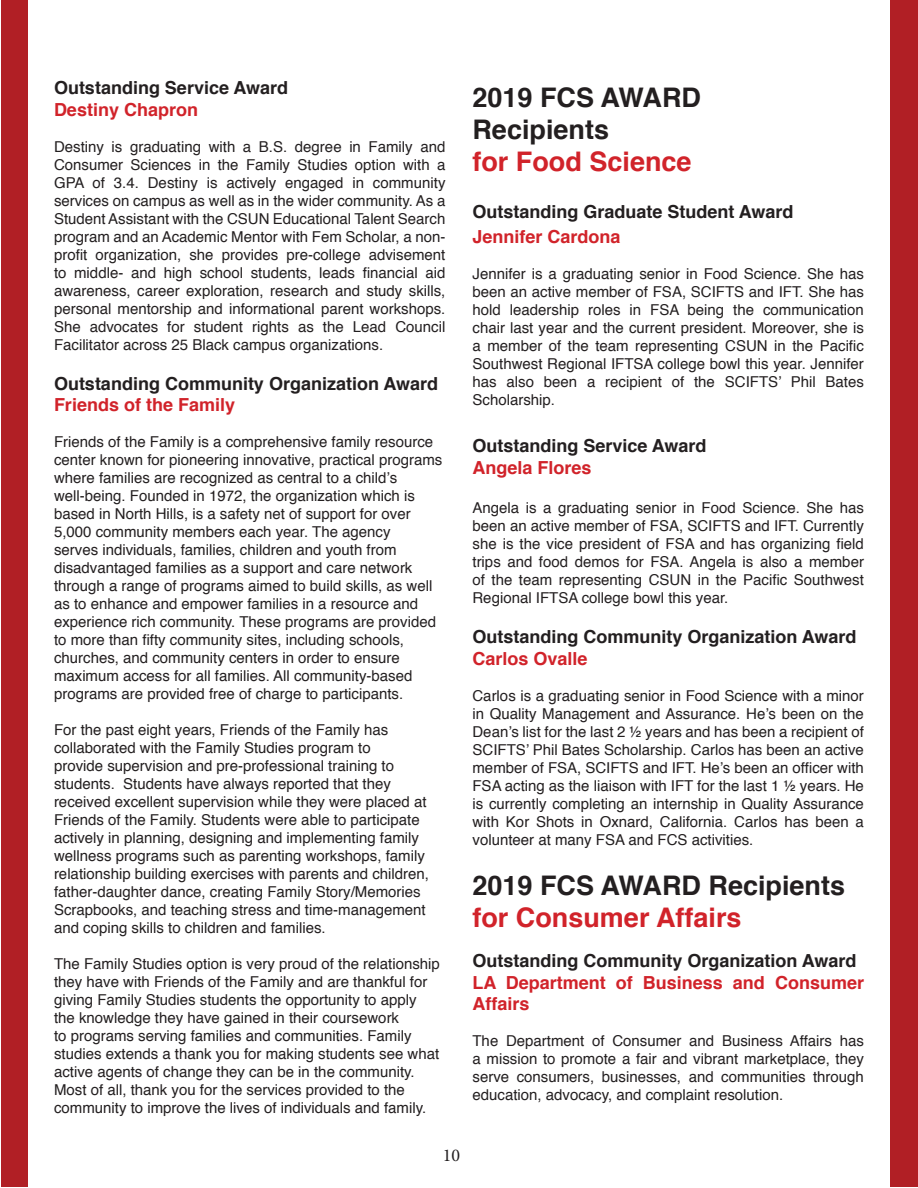
<style>
.page{position:relative;width:918px;height:1188px;background:#fff}
.page>*{position:absolute;margin:0;border:0;box-sizing:border-box;transform-origin:0 0}
.t1{font:700 27px/32.4px "Helvetica";color:#231f20}
.t2{font:700 27px "Helvetica";color:#d1232a}
.t3{font:700 18px "Helvetica";color:#231f20}
.t4{font:700 18px/21.6px "Helvetica";color:#d1232a}
.t5{font:18px "Minion Pro";color:#231f20}
.t6{font:15px/18px "Helvetica";color:#231f20;text-align:justify}
</style>
<div class="page">
<div style="left:1px;top:1px;width:27px;height:1186px;background:#b11f25"></div>
<div style="left:890px;top:1px;width:27px;height:1186px;background:#b11f25"></div>
<hr style="left:916px;top:1px;width:2px;height:1186px;background:#b11f25">
<p class="t3" style="left:54px;top:73px;width:236px">Outstanding Service Award</p>
<p class="t4" style="left:54px;top:99px;width:146px">Destiny Chapron</p>
<p class="t6" style="left:54px;top:138px;width:393px">Destiny is graduating with a B.S. degree in Family and Consumer Sciences in the Family Studies option with a GPA of 3.4. Destiny is actively engaged in community services on campus as well as in the wider community. As a Student Assistant with the CSUN Educational Talent Search program and an Academic Mentor with Fem Scholar, a non&shy;profit organization, she provides pre-college advisement to middle- and high school students, leads financial aid awareness, career exploration, research and study skills, personal mentorship and informational parent workshops.<br>She advocates for student rights as the Lead Council Facilitator across 25 Black campus organizations.</p>
<p class="t3" style="left:54px;top:369px;width:386px">Outstanding Community Organization Award</p>
<p class="t4" style="left:54px;top:394px;width:183px">Friends of the Family</p>
<p class="t6" style="left:54px;top:433px;width:390px;text-align:left">Friends of the Family is a comprehensive family resource center known for pioneering innovative, practical programs where families are recognized as central to a child’s well-being. Founded in 1972, the organization which is based in North Hills, is a safety net of support for over 5,000 community members each year. The agency<br>serves individuals, families, children and youth from disadvantaged families as a support and care network through a range of programs aimed to build skills, as well as to enhance and empower families in a resource and experience rich community. These programs are provided to more than fifty community sites, including schools, churches, and community centers in order to ensure maximum access for all families. All community-based programs are provided free of charge to participants.</p>
<p class="t6" style="left:54px;top:721px;width:377px;text-align:left">For the past eight years, Friends of the Family has collaborated with the Family Studies program to<br>provide supervision and pre-professional training to students. Students have always reported that they received excellent supervision while they were placed at Friends of the Family. Students were able to participate actively in planning, designing and implementing family wellness programs such as parenting workshops, family relationship building exercises with parents and children, father-daughter dance, creating Family Story/Memories Scrapbooks, and teaching stress and time-management and coping skills to children and families.</p>
<p class="t6" style="left:54px;top:955px;width:387px;text-align:left">The Family Studies option is very proud of the relationship they have with Friends of the Family and are thankful for giving Family Studies students the opportunity to apply the knowledge they have gained in their coursework<br>to programs serving families and communities. Family studies extends a thank you for making students see what active agents of change they can be in the community.<br>Most of all, thank you for the services provided to the community to improve the lives of individuals and family.</p>
<h1 class="t1" style="left:472px;top:81px;width:230px">2019 FCS AWARD<br>Recipients</h1>
<h1 class="t2" style="left:472px;top:140px;width:221px">for Food Science</h1>
<p class="t3" style="left:472px;top:197px;width:323px">Outstanding Graduate Student Award</p>
<p class="t4" style="left:472px;top:227px;width:150px">Jennifer Cardona</p>
<p class="t6" style="left:472px;top:266px;width:393px">Jennifer is a graduating senior in Food Science. She has been an active member of FSA, SCIFTS and IFT. She has hold leadership roles in FSA being the communication chair last year and the current president. Moreover, she is a member of the team representing CSUN in the Pacific Southwest Regional IFTSA college bowl this year. Jennifer has also been a recipient of the SCIFTS’ Phil Bates Scholarship.</p>
<p class="t3" style="left:472px;top:431px;width:236px">Outstanding Service Award</p>
<p class="t4" style="left:472px;top:457px;width:121px">Angela Flores</p>
<p class="t6" style="left:472px;top:500px;width:393px">Angela is a graduating senior in Food Science. She has been an active member of FSA, SCIFTS and IFT. Currently she is the vice president of FSA and has organizing field trips and food demos for FSA. Angela is also a member of the team representing CSUN in the Pacific Southwest Regional IFTSA college bowl this year.</p>
<p class="t3" style="left:472px;top:622px;width:386px">Outstanding Community Organization Award</p>
<p class="t4" style="left:472px;top:648px;width:117px">Carlos Ovalle</p>
<p class="t6" style="left:472px;top:687px;width:393px">Carlos is a graduating senior in Food Science with a minor in Quality Management and Assurance. He’s been on the Dean’s list for the last 2 ½ years and has been a recipient of SCIFTS’ Phil Bates Scholarship. Carlos has been an active member of FSA, SCIFTS and IFT. He’s been an officer with FSA acting as the liaison with IFT for the last 1 ½ years. He is currently completing an internship in Quality Assurance with Kor Shots in Oxnard, California. Carlos has been a volunteer at many FSA and FCS activities.</p>
<h1 class="t1" style="left:472px;top:870px;width:374px">2019 FCS AWARD Recipients</h1>
<h1 class="t2" style="left:472px;top:896px;width:271px">for Consumer Affairs</h1>
<p class="t3" style="left:472px;top:946px;width:386px">Outstanding Community Organization Award</p>
<p class="t4" style="left:472px;top:972px;width:393px">LA Department of Business and Consumer<br>Affairs</p>
<p class="t6" style="left:472px;top:1032px;width:393px">The Department of Consumer and Business Affairs has a mission to promote a fair and vibrant marketplace, they serve consumers, businesses, and communities through education, advocacy, and complaint resolution.</p>
<p class="t5" style="left:443px;top:1143px;width:19px">10</p>
</div>
